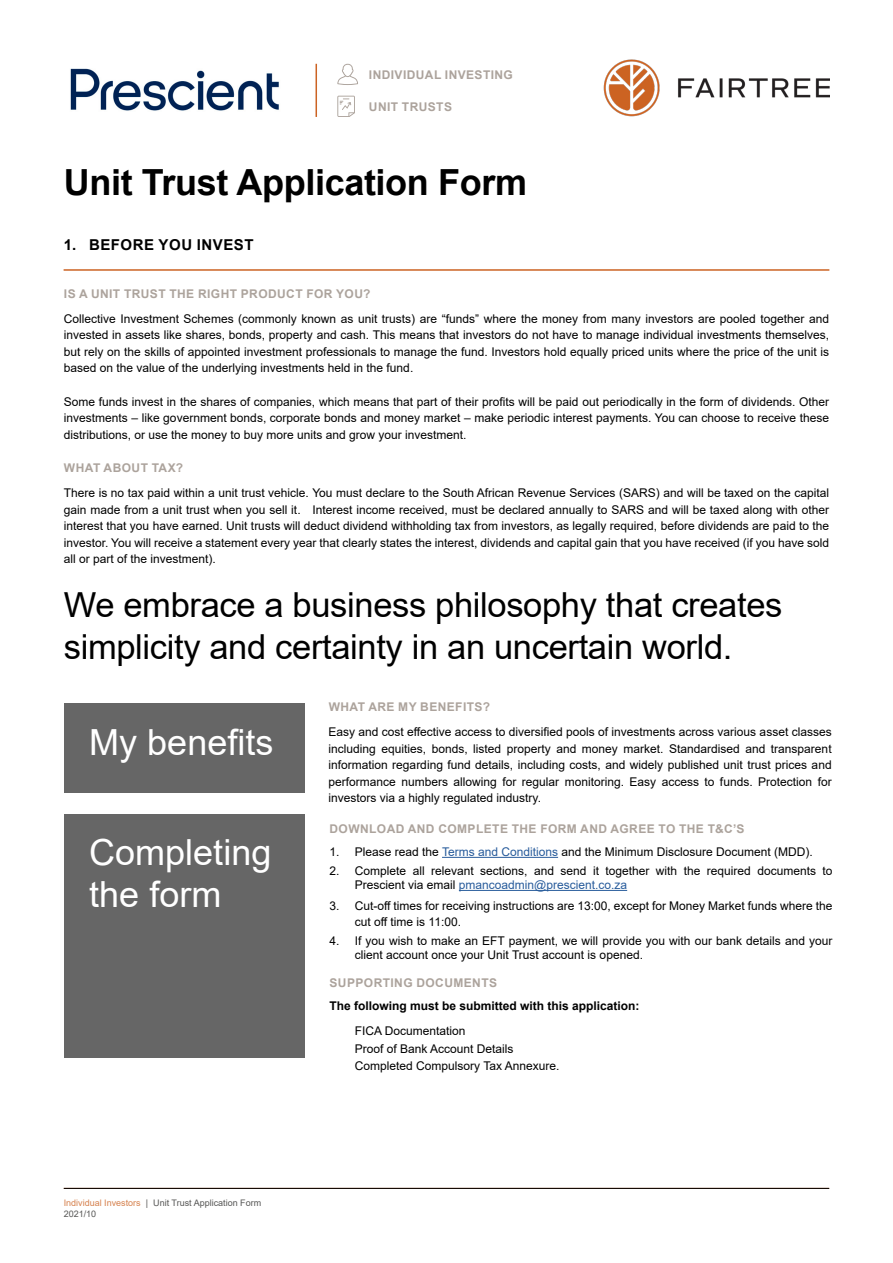
<style>
.page{position:relative;width:893px;height:1263px;background:#fff}
.page>*{position:absolute;margin:0;border:0;box-sizing:border-box;transform-origin:0 0}
.t1{font:36px/42px "Arial";color:#fff}
.t2{font:700 36px "Arial";letter-spacing:-.01em;color:#000}
.t3{font:34.5px/41.4px "Arial";letter-spacing:-.01em;color:#000}
.t4{font:700 15px "Arial";letter-spacing:.035em;color:#000}
.t5{font:12px/16.5px "Arial";color:#000;text-align:justify}
.t6{font:700 12px "Arial";letter-spacing:.035em;color:#aca39c}
.t7{font:700 12px "Arial";color:#000}
.t8{font:9px/10.8px "Arial";color:#575756}
.s1{color:#d6824f}
.s2{color:#275b9b}
</style>
<div class="page">
<svg style="left:337px;top:64px;width:21px;height:21px"></svg>
<svg style="left:337px;top:96px;width:18px;height:21px"></svg>
<hr style="left:316px;top:64px;width:1px;height:53px;background:#cc6323">
<img style="left:70px;top:68px;width:209px;height:43px">
<img style="left:603px;top:59px;width:226px;height:58px">
<div style="left:64px;top:703px;width:241px;height:89px;background:#666"></div>
<div style="left:64px;top:814px;width:241px;height:243px;background:#666"></div>
<hr style="left:64px;top:1188px;width:765px;height:1px;background:#000">
<hr style="left:64px;top:269px;width:765px;height:2px;background:#cc6323">
<hr style="left:442px;top:857px;width:116px;height:1px;background:#275b9b">
<hr style="left:459px;top:890px;width:168px;height:1px;background:#275b9b">
<p class="t6" style="left:369px;top:67px;width:146px">INDIVIDUAL INVESTING</p>
<p class="t6" style="left:369px;top:98px;width:85px">UNIT TRUSTS</p>
<h1 class="t2" style="left:64px;top:157px;width:465px">Unit Trust Application Form</h1>
<p class="t4" style="left:64px;top:234px;width:191px">1. BEFORE YOU INVEST</p>
<p class="t6" style="left:64px;top:285px;width:308px">IS A UNIT TRUST THE RIGHT PRODUCT FOR YOU?</p>
<p class="t5" style="left:64px;top:310px;width:767px">Collective Investment Schemes (commonly known as unit trusts) are “funds” where the money from many investors are pooled together and invested in assets like shares, bonds, property and cash. This means that investors do not have to manage individual investments themselves, but rely on the skills of appointed investment professionals to manage the fund. Investors hold equally priced units where the price of the unit is based on the value of the underlying investments held in the fund.</p>
<p class="t5" style="left:64px;top:393px;width:767px">Some funds invest in the shares of companies, which means that part of their profits will be paid out periodically in the form of dividends. Other investments – like government bonds, corporate bonds and money market – make periodic interest payments. You can choose to receive these distributions, or use the money to buy more units and grow your investment.</p>
<p class="t6" style="left:64px;top:460px;width:121px">WHAT ABOUT TAX?</p>
<p class="t5" style="left:64px;top:485px;width:767px">There is no tax paid within a unit trust vehicle. You must declare to the South African Revenue Services (SARS) and will be taxed on the capital gain made from a unit trust when you sell it. Interest income received, must be declared annually to SARS and will be taxed along with other interest that you have earned. Unit trusts will deduct dividend withholding tax from investors, as legally required, before dividends are paid to the investor. You will receive a statement every year that clearly states the interest, dividends and capital gain that you have received (if you have sold all or part of the investment).</p>
<h2 class="t3" style="left:64px;top:584px;width:720px">We embrace a business philosophy that creates simplicity and certainty in an uncertain world.</h2>
<p class="t6" style="left:329px;top:699px;width:163px">WHAT ARE MY BENEFITS?</p>
<p class="t5" style="left:328px;top:724px;width:505px">Easy and cost effective access to diversified pools of investments across various asset classes including equities, bonds, listed property and money market. Standardised and transparent information regarding fund details, including costs, and widely published unit trust prices and performance numbers allowing for regular monitoring. Easy access to funds. Protection for investors via a highly regulated industry.</p>
<h1 class="t1" style="left:89px;top:721px;width:186px">My benefits</h1>
<h1 class="t1" style="left:89px;top:831px;width:184px">Completing the form</h1>
<p class="t8" style="left:64px;top:1197px;width:199px"><span class="s1">Individual Investors</span> | Unit Trust Application Form<br>2021/10</p>
<p class="t6" style="left:330px;top:820px;width:417px">DOWNLOAD AND COMPLETE THE FORM AND AGREE TO THE T&amp;C’S</p>
<p class="t5" style="left:329px;top:843px;width:485px">1. Please read the <span class="s2">Terms and Conditions</span> and the Minimum Disclosure Document (MDD).</p>
<p class="t5" style="left:355px;top:863px;width:479px;line-height:14.4px;text-indent:-26px">2. Complete all relevant sections, and send it together with the required documents to<br>Prescient via email <span class="s2">pmancoadmin@prescient.co.za</span></p>
<p class="t5" style="left:355px;top:897px;width:479px;text-indent:-26px">3. Cut-off times for receiving instructions are 13:00, except for Money Market funds where the cut off time is 11:00.</p>
<p class="t5" style="left:355px;top:933px;width:479px;line-height:14.4px;text-indent:-26px">4. If you wish to make an EFT payment, we will provide you with our bank details and your client account once your Unit Trust account is opened.</p>
<p class="t6" style="left:330px;top:974px;width:169px">SUPPORTING DOCUMENTS</p>
<p class="t7" style="left:329px;top:997px;width:312px">The following must be submitted with this application:</p>
<p class="t5" style="left:355px;top:1022px;width:206px;line-height:17.4px;text-align:left">FICA Documentation<br>Proof of Bank Account Details<br>Completed Compulsory Tax Annexure.</p>
</div>
